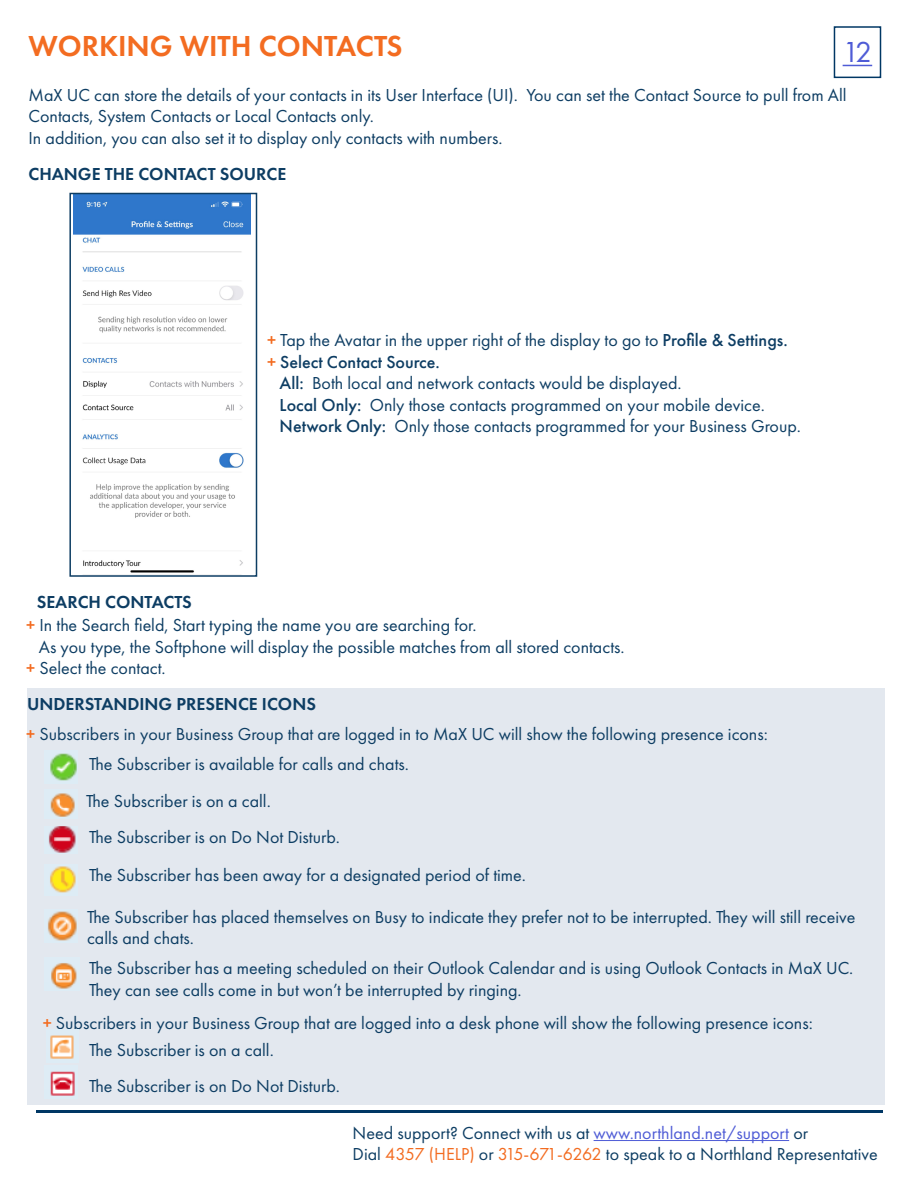
<style>
.page{position:relative;width:918px;height:1188px;background:#fff}
.page>*{position:absolute;margin:0;border:0;box-sizing:border-box;transform-origin:0 0}
.t1{font:600 30px "Futura PT";color:#f36c21}
.t2{font:30px "Futura PT";color:#4f5cd6}
.t3{font:18px/21.6px "Futura PT";color:#0d3d63}
.t4{font:600 18px "Futura PT";color:#0d3d63}
.t5{font:500 18px "Futura PT";color:#0d3d63}
.s1{font-weight:500;color:#f36c21}
.s2{font-weight:500}
.s3{color:#f36c21}
.s4{font-weight:600}
.s5{color:#4f5cd6}
</style>
<div class="page">
<div style="left:27px;top:688px;width:858px;height:418px;background:#e3e8ef"></div>
<div style="left:834px;top:26px;width:47px;height:52px;border:2px solid #003764"></div>
<svg style="left:843px;top:65px;width:29px;height:1px"></svg>
<hr style="left:36px;top:1110px;width:846px;height:2px;background:#003764">
<img style="left:50px;top:753px;width:27px;height:28px">
<img style="left:50px;top:793px;width:25px;height:24px">
<img style="left:50px;top:866px;width:26px;height:27px">
<img style="left:49px;top:826px;width:27px;height:27px">
<img style="left:51px;top:963px;width:26px;height:26px">
<img style="left:48px;top:911px;width:29px;height:30px">
<img style="left:50px;top:1035px;width:24px;height:24px">
<img style="left:50px;top:1071px;width:25px;height:25px">
<img style="left:74px;top:196px;width:176px;height:377px">
<div style="left:69px;top:193px;width:188px;height:384px;border:2px solid #0d3d63"></div>
<hr style="left:594px;top:1140px;width:195px;height:1px;background:#4f5cd6">
<h1 class="t1" style="left:28px;top:27px;width:376px">WORKING WITH CONTACTS</h1>
<h1 class="t2" style="left:843px;top:35px;width:31px">12</h1>
<p class="t3" style="left:28px;top:84px;width:820px">MaX UC can store the details of your contacts in its User Interface (UI). You can set the Contact Source to pull from All<br>Contacts, System Contacts or Local Contacts only.<br>In addition, you can also set it to display only contacts with numbers.</p>
<p class="t4" style="left:28px;top:163px;width:259px">CHANGE THE CONTACT SOURCE</p>
<p class="t3" style="left:267px;top:329px;width:522px"><span class="s1">+</span> Tap the Avatar in the upper right of the display to go to <span class="s2">Profile &amp; Settings.</span></p>
<p class="t5" style="left:267px;top:351px;width:174px"><span class="s3">+</span> Select Contact Source.</p>
<p class="t3" style="left:280px;top:372px;width:404px"><span class="s2">All:</span> Both local and network contacts would be displayed.</p>
<p class="t3" style="left:280px;top:394px;width:487px"><span class="s2">Local Only:</span> Only those contacts programmed on your mobile device.</p>
<p class="t3" style="left:280px;top:415px;width:523px"><span class="s2">Network Only:</span> Only those contacts programmed for your Business Group.</p>
<p class="t3" style="left:26px;top:590px;width:452px;line-height:23.2px;text-indent:10px"><span class="s4">SEARCH CONTACTS<br></span><span class="s1">+</span> In the Search field, Start typing the name you are searching for.</p>
<p class="t3" style="left:26px;top:636px;width:600px;text-indent:13px">As you type, the Softphone will display the possible matches from all stored contacts. <span class="s1">+</span> Select the contact.</p>
<p class="t4" style="left:27px;top:693px;width:290px">UNDERSTANDING PRESENCE ICONS</p>
<p class="t3" style="left:26px;top:723px;width:743px"><span class="s1">+</span> Subscribers in your Business Group that are logged in to MaX UC will show the following presence icons:</p>
<p class="t3" style="left:89px;top:753px;width:321px">The Subscriber is available for calls and chats.</p>
<p class="t3" style="left:86px;top:783px;width:255px;line-height:35.7px">The Subscriber is on a call.<br>The Subscriber is on Do Not Disturb.</p>
<p class="t3" style="left:89px;top:864px;width:438px">The Subscriber has been away for a designated period of time.</p>
<p class="t3" style="left:87px;top:906px;width:770px">The Subscriber has placed themselves on Busy to indicate they prefer not to be interrupted. They will still receive calls and chats.</p>
<p class="t3" style="left:89px;top:957px;width:766px">The Subscriber has a meeting scheduled on their Outlook Calendar and is using Outlook Contacts in MaX UC.<br>They can see calls come in but won’t be interrupted by ringing.</p>
<p class="t3" style="left:89px;top:1010px;width:725px;line-height:26.7px;text-indent:-46px"><span class="s1">+</span> Subscribers in your Business Group that are logged into a desk phone will show the following presence icons:<br>The Subscriber is on a call.</p>
<p class="t3" style="left:89px;top:1075px;width:252px">The Subscriber is on Do Not Disturb.</p>
<p class="t3" style="left:353px;top:1122px;width:527px;line-height:21px">Need support? Connect with us at <span class="s5">www.northland.net/support</span> or<br>Dial <span class="s3">4357 (HELP)</span> or <span class="s3">315-671-6262</span> to speak to a Northland Representative</p>
</div>
